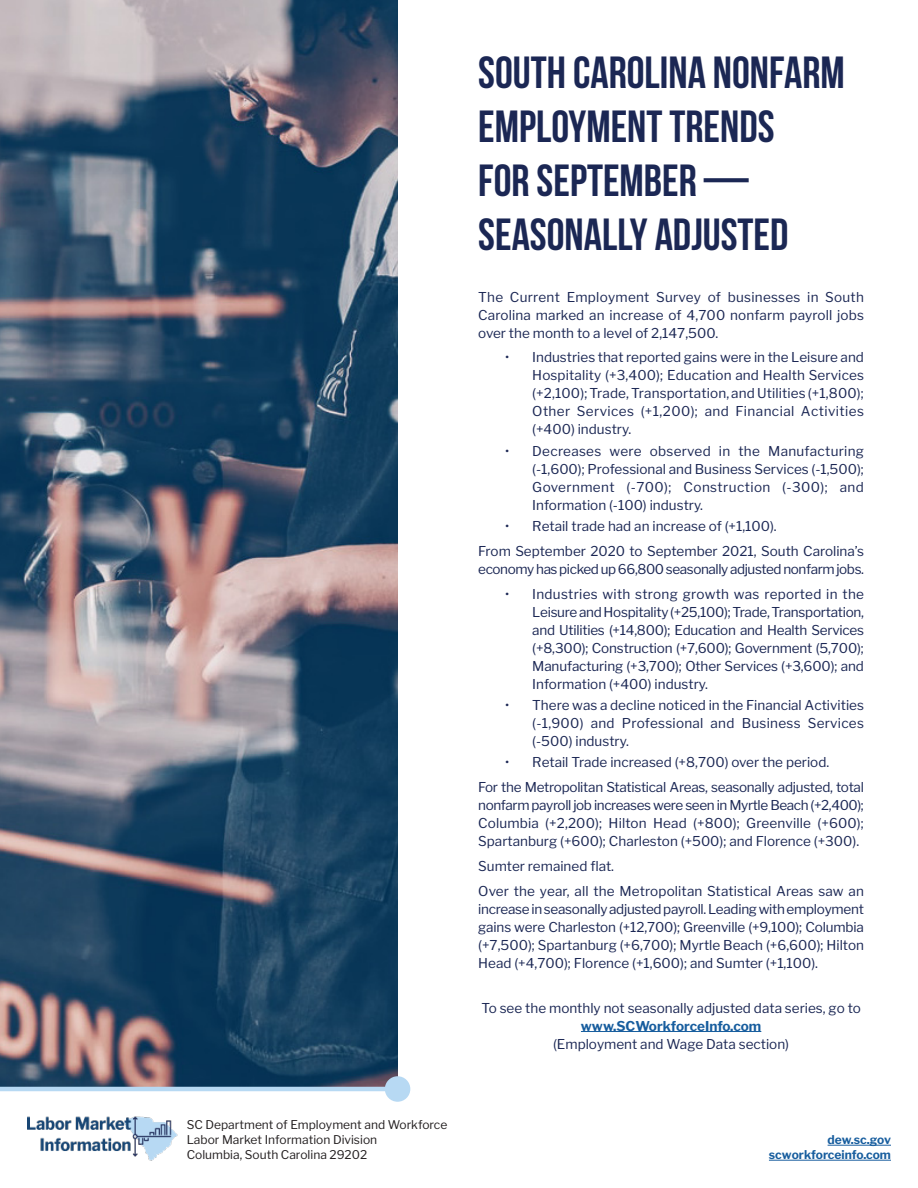
<style>
.page{position:relative;width:918px;height:1188px;background:#fff}
.page>*{position:absolute;margin:0;border:0;box-sizing:border-box;transform-origin:0 0}
.Headline{font:700 45px/54px "Bebas Neue";color:#1b2754}
.Copy{font:13.5px/18px "Libre Franklin";color:#1b2754;text-align:justify}
.Copy-2{font:13.5px/18px "Libre Franklin";letter-spacing:-.03em;color:#1b2754}
.Copy-3{font:700 13.5px "Libre Franklin";color:#175d9e}
.t1{font:12px/15px "Libre Franklin";color:#231f20}
.t2{font:700 12px/15px "Libre Franklin";color:#175d9e;text-align:right}
</style>
<div class="page">
<hr style="left:828px;top:1145px;width:63px;height:1px;background:#175d9e">
<hr style="left:769px;top:1160px;width:122px;height:1px;background:#175d9e">
<img style="left:27px;top:1116px;width:151px;height:45px">
<img style="left:0;top:0;width:397px;height:1087px">
<hr style="left:581px;top:1031px;width:180px;height:1px;background:#175d9e">
<div style="left:385px;top:1076px;width:25px;height:26px;background:#b7d9f3;border-radius:50%"></div>
<hr style="left:0;top:1087px;width:398px;height:4px;background:#b7d9f3">
<p class="t1" style="left:187px;top:1117px;width:262px">SC Department of Employment and Workforce<br>Labor Market Information Division<br>Columbia, South Carolina 29202</p>
<p class="Headline" style="left:478px;top:45px;width:368px">SOUTH CAROLINA NONFARM<br>EMPLOYMENT TRENDS<br>FOR SEPTEMBER —<br>SEASONALLY ADJUSTED</p>
<p class="Copy" style="left:478px;top:288px;width:387px">The Current Employment Survey of businesses in South Carolina marked an increase of 4,700 nonfarm payroll jobs over the month to a level of 2,147,500.</p>
<p class="Copy" style="left:532px;top:348px;width:333px;text-indent:-27px">• Industries that reported gains were in the Leisure and Hospitality (+3,400); Education and Health Services (+2,100); Trade, Transportation, and Utilities (+1,800); Other Services (+1,200); and Financial Activities (+400) industry.</p>
<p class="Copy" style="left:532px;top:442px;width:333px;text-indent:-27px">• Decreases were observed in the Manufacturing (-1,600); Professional and Business Services (-1,500); Government (-700); Construction (-300); and Information (-100) industry.</p>
<p class="Copy" style="left:505px;top:517px;width:273px">• Retail trade had an increase of (+1,100).</p>
<p class="Copy-2" style="left:478px;top:542px;width:387px">From September 2020 to September 2021, South Carolina’s economy has picked up 66,800 seasonally adjusted nonfarm jobs.</p>
<p class="Copy" style="left:532px;top:585px;width:333px;text-indent:-27px">• Industries with strong growth was reported in the Leisure and Hospitality (+25,100); Trade, Transportation, and Utilities (+14,800); Education and Health Services (+8,300); Construction (+7,600); Government (5,700); Manufacturing (+3,700); Other Services (+3,600); and Information (+400) industry.</p>
<p class="Copy" style="left:532px;top:696px;width:333px;text-indent:-27px">• There was a decline noticed in the Financial Activities (-1,900) and Professional and Business Services (-500) industry.</p>
<p class="Copy" style="left:505px;top:753px;width:326px">• Retail Trade increased (+8,700) over the period.</p>
<p class="Copy" style="left:478px;top:778px;width:387px">For the Metropolitan Statistical Areas, seasonally adjusted, total nonfarm payroll job increases were seen in Myrtle Beach (+2,400); Columbia (+2,200); Hilton Head (+800); Greenville (+600); Spartanburg (+600); Charleston (+500); and Florence (+300).</p>
<p class="Copy" style="left:478px;top:857px;width:137px">Sumter remained flat.</p>
<p class="Copy" style="left:478px;top:882px;width:387px">Over the year, all the Metropolitan Statistical Areas saw an increase in seasonally adjusted payroll. Leading with employment gains were Charleston (+12,700); Greenville (+9,100); Columbia (+7,500); Spartanburg (+6,700); Myrtle Beach (+6,600); Hilton Head (+4,700); Florence (+1,600); and Sumter (+1,100).</p>
<p class="Copy" style="left:481px;top:999px;width:381px">To see the monthly not seasonally adjusted data series, go to</p>
<p class="Copy-3" style="left:581px;top:1017px;width:182px">www.SCWorkforceInfo.com</p>
<p class="Copy" style="left:553px;top:1035px;width:238px">(Employment and Wage Data section)</p>
<p class="t2" style="left:769px;top:1132px;width:124px">dew.sc.gov scworkforceinfo.com</p>
</div>
